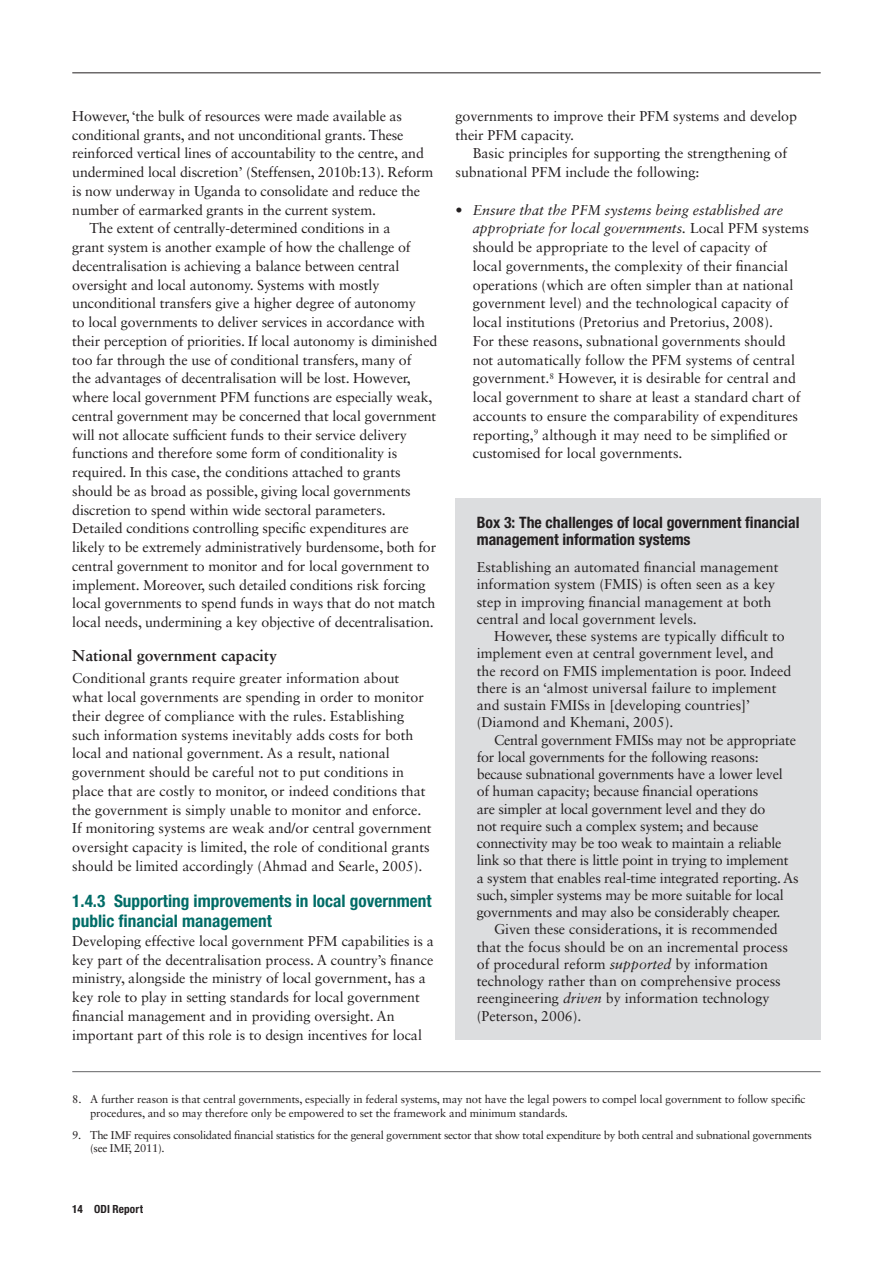
<style>
.page{position:relative;width:893px;height:1263px;background:#fff}
.page>*{position:absolute;margin:0;border:0;box-sizing:border-box;transform-origin:0 0}
.t1{font:700 condensed 17.25px/19.5px "Helvetica Neue LT Std";color:#006c67}
.t2{font:700 condensed 15.75px/17.2px "Helvetica Neue LT Std";color:#231f20}
.t3{font:700 15.75px "Sabon LT Std";color:#231f20}
.t4{font:14.25px/18.8px "Sabon LT Std";letter-spacing:-.005em;color:#231f20}
.t5{font:11.25px/13.5px "Sabon LT Std";letter-spacing:-.01em;color:#231f20}
.t6{font:700 condensed 11.25px "Helvetica Neue LT Std";letter-spacing:.015em;color:#231f20}
.s1{font-weight:700}
.s2{font-style:italic}
</style>
<div class="page">
<hr style="left:72px;top:73px;width:749px;height:1px;background:#231f20">
<div style="left:455px;top:498px;width:366px;height:542px;background:#dcdddf"></div>
<hr style="left:72px;top:1071px;width:749px;height:1px;background:#636366">
<p class="t4" style="left:72px;top:106px;width:331px">However, ‘the bulk of resources were made available as</p>
<p class="t4" style="left:72px;top:125px;width:333px">conditional grants, and not unconditional grants. These</p>
<p class="t4" style="left:72px;top:144px;width:353px">reinforced vertical lines of accountability to the centre, and</p>
<p class="t4" style="left:72px;top:163px;width:363px">undermined local discretion’ (Steffensen, 2010b:13). Reform</p>
<p class="t4" style="left:72px;top:181px;width:349px">is now underway in Uganda to consolidate and reduce the</p>
<p class="t4" style="left:72px;top:200px;width:305px">number of earmarked grants in the current system.</p>
<p class="t4" style="left:90px;top:219px;width:302px">The extent of centrally-determined conditions in a</p>
<p class="t4" style="left:72px;top:238px;width:340px">grant system is another example of how the challenge of</p>
<p class="t4" style="left:72px;top:256px;width:329px">decentralisation is achieving a balance between central</p>
<p class="t4" style="left:72px;top:275px;width:309px">oversight and local autonomy. Systems with mostly</p>
<p class="t4" style="left:72px;top:294px;width:345px">unconditional transfers give a higher degree of autonomy</p>
<p class="t4" style="left:72px;top:313px;width:354px">to local governments to deliver services in accordance with</p>
<p class="t4" style="left:72px;top:331px;width:367px">their perception of priorities. If local autonomy is diminished</p>
<p class="t4" style="left:72px;top:350px;width:341px">too far through the use of conditional transfers, many of</p>
<p class="t4" style="left:72px;top:369px;width:340px">the advantages of decentralisation will be lost. However,</p>
<p class="t4" style="left:72px;top:388px;width:362px">where local government PFM functions are especially weak,</p>
<p class="t4" style="left:72px;top:406px;width:366px">central government may be concerned that local government</p>
<p class="t4" style="left:72px;top:425px;width:336px">will not allocate sufficient funds to their service delivery</p>
<p class="t4" style="left:72px;top:444px;width:326px">functions and therefore some form of conditionality is</p>
<p class="t4" style="left:72px;top:463px;width:330px">required. In this case, the conditions attached to grants</p>
<p class="t4" style="left:72px;top:481px;width:340px">should be as broad as possible, giving local governments</p>
<p class="t4" style="left:72px;top:500px;width:315px">discretion to spend within wide sectoral parameters.</p>
<p class="t4" style="left:72px;top:519px;width:338px">Detailed conditions controlling specific expenditures are</p>
<p class="t4" style="left:72px;top:538px;width:365px">likely to be extremely administratively burdensome, both for</p>
<p class="t4" style="left:72px;top:556px;width:358px">central government to monitor and for local government to</p>
<p class="t4" style="left:72px;top:575px;width:355px">implement. Moreover, such detailed conditions risk forcing</p>
<p class="t4" style="left:72px;top:594px;width:365px">local governments to spend funds in ways that do not match</p>
<p class="t4" style="left:72px;top:613px;width:363px">local needs, undermining a key objective of decentralisation.</p>
<p class="t3" style="left:72px;top:646px;width:206px">National government capacity</p>
<p class="t4" style="left:72px;top:669px;width:361px">Conditional grants require greater information about what local governments are spending in order to monitor their degree of compliance with the rules. Establishing such information systems inevitably adds costs for both local and national government. As a result, national government should be careful not to put conditions in place that are costly to monitor, or indeed conditions that the government is simply unable to monitor and enforce.<br>If monitoring systems are weak and/or central government oversight capacity is limited, the role of conditional grants should be limited accordingly (Ahmad and Searle, 2005).</p>
<p class="t1" style="left:72px;top:891px;width:361px">1.4.3 Supporting improvements in local government public financial management</p>
<p class="t4" style="left:72px;top:931px;width:363px">Developing effective local government PFM capabilities is a key part of the decentralisation process. A country’s finance ministry, alongside the ministry of local government, has a key role to play in setting standards for local government financial management and in providing oversight. An important part of this role is to design incentives for local</p>
<p class="t4" style="left:455px;top:106px;width:343px">governments to improve their PFM systems and develop their PFM capacity.</p>
<p class="t4" style="left:455px;top:144px;width:333px;text-indent:17px">Basic principles for supporting the strengthening of subnational PFM include the following:</p>
<p class="t4" style="left:473px;top:200px;width:338px;text-indent:-17px"><span class="s1">•</span> <span class="s2">Ensure that the PFM systems being established are appropriate for local governments.</span> Local PFM systems should be appropriate to the level of capacity of<br>local governments, the complexity of their financial operations (which are often simpler than at national government level) and the technological capacity of local institutions (Pretorius and Pretorius, 2008).<br>For these reasons, subnational governments should not automatically follow the PFM systems of central government.<sup>8</sup> However, it is desirable for central and local government to share at least a standard chart of accounts to ensure the comparability of expenditures reporting,<sup>9</sup> although it may need to be simplified or customised for local governments.</p>
<p class="t2" style="left:477px;top:514px;width:324px">Box 3: The challenges of local government financial management information systems</p>
<p class="t4" style="left:477px;top:558px;width:303px;line-height:17.2px">Establishing an automated financial management information system (FMIS) is often seen as a key step in improving financial management at both central and local government levels.</p>
<p class="t4" style="left:477px;top:627px;width:316px;line-height:17.2px;text-indent:17px">However, these systems are typically difficult to implement even at central government level, and the record on FMIS implementation is poor. Indeed there is an ‘almost universal failure to implement and sustain FMISs in [developing countries]’ (Diamond and Khemani, 2005).</p>
<p class="t4" style="left:477px;top:731px;width:324px;line-height:17.2px;text-indent:17px">Central government FMISs may not be appropriate for local governments for the following reasons: because subnational governments have a lower level<br>of human capacity; because financial operations<br>are simpler at local government level and they do<br>not require such a complex system; and because connectivity may be too weak to maintain a reliable link so that there is little point in trying to implement a system that enables real-time integrated reporting. As such, simpler systems may be more suitable for local governments and may also be considerably cheaper.</p>
<p class="t4" style="left:477px;top:921px;width:313px;line-height:17.2px;text-indent:17px">Given these considerations, it is recommended that the focus should be on an incremental process of procedural reform <span class="s2">supported</span> by information technology rather than on comprehensive process reengineering <span class="s2">driven</span> by information technology (Peterson, 2006).</p>
<p class="t5" style="left:90px;top:1092px;width:717px;text-indent:-18px">8. A further reason is that central governments, especially in federal systems, may not have the legal powers to compel local government to follow specific procedures, and so may therefore only be empowered to set the framework and minimum standards.</p>
<p class="t5" style="left:90px;top:1128px;width:723px;text-indent:-18px">9. The IMF requires consolidated financial statistics for the general government sector that show total expenditure by both central and subnational governments (see IMF, 2011).</p>
<p class="t6" style="left:72px;top:1202px;width:72px">14 ODI Report</p>
</div>
